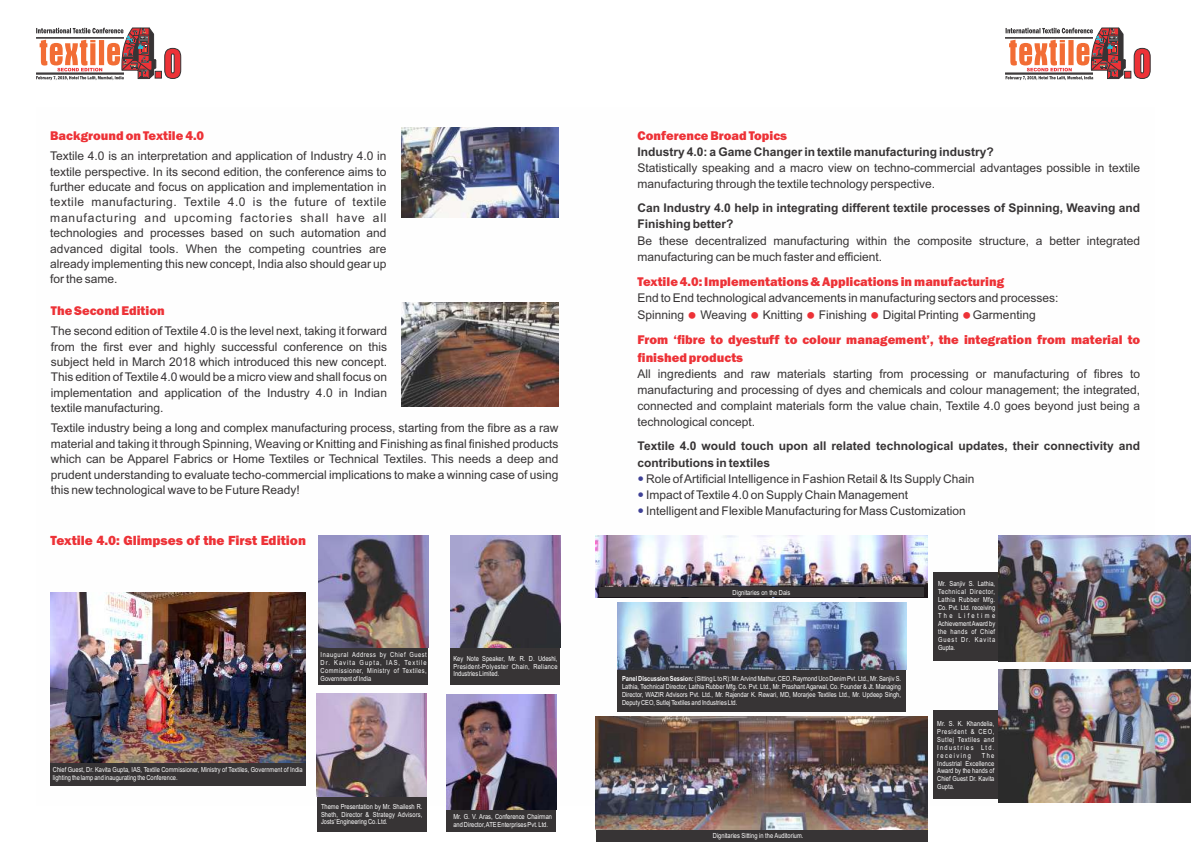
<style>
.page{position:relative;width:1191px;height:842px;background:#fff}
.page>*{position:absolute;margin:0;border:0;box-sizing:border-box;transform-origin:0 0}
.t1{font:800 13.7px "Franklin Gothic";color:#ed3237}
.t2{font:800 13px/17.7px "Franklin Gothic";color:#ed3237}
.t3{font:12px/15.4px "Arial";color:#373435;text-align:justify}
.t4{font:700 12px/16.1px "Arial";color:#373435}
.t5{font:7px/7.9px "Arial Narrow";color:#fefefe;text-align:justify}
.s1{font-weight:700}
</style>
<div class="page">
<img style="left:401px;top:128px;width:157px;height:89px">
<img style="left:401px;top:302px;width:157px;height:105px">
<img style="left:596px;top:716px;width:331px;height:114px">
<div style="left:50px;top:762px;width:255px;height:24px;background:#373435"></div>
<div style="left:318px;top:621px;width:110px;height:64px;background:#373435"></div>
<div style="left:450px;top:621px;width:110px;height:64px;background:#373435"></div>
<img style="left:318px;top:536px;width:110px;height:112px">
<img style="left:450px;top:536px;width:110px;height:112px">
<div style="left:933px;top:572px;width:80px;height:89px;background:#373435"></div>
<div style="left:617px;top:666px;width:289px;height:46px;background:#373435"></div>
<div style="left:933px;top:710px;width:80px;height:89px;background:#373435"></div>
<img style="left:617px;top:602px;width:289px;height:68px">
<div style="left:596px;top:830px;width:331px;height:11px;background:#373435"></div>
<div style="left:446px;top:753px;width:110px;height:79px;background:#373435"></div>
<img style="left:446px;top:694px;width:110px;height:115px">
<div style="left:317px;top:758px;width:110px;height:74px;background:#373435"></div>
<img style="left:317px;top:694px;width:110px;height:103px">
<img style="left:998px;top:536px;width:193px;height:125px">
<img style="left:998px;top:669px;width:193px;height:134px">
<img style="left:50px;top:592px;width:255px;height:170px">
<img style="left:595px;top:535px;width:332px;height:63px">
<div style="left:599px;top:588px;width:324px;height:9px;background:#373435"></div>
<svg style="left:1005px;top:27px;width:146px;height:54px"></svg>
<img style="left:1005px;top:73px;width:88px;height:2px">
<img style="left:1005px;top:37px;width:88px;height:2px">
<svg style="left:36px;top:27px;width:146px;height:54px"></svg>
<img style="left:36px;top:73px;width:87px;height:2px">
<img style="left:36px;top:37px;width:87px;height:2px">
<p class="t2" style="left:50px;top:128px;width:156px">Background on Textile 4.0</p>
<p class="t3" style="left:50px;top:149px;width:338px">Textile 4.0 is an interpretation and application of Industry 4.0 in textile perspective. In its second edition, the conference aims to further educate and focus on application and implementation in textile manufacturing. Textile 4.0 is the future of textile manufacturing and upcoming factories shall have all technologies and processes based on such automation and advanced digital tools. When the competing countries are already implementing this new concept, India also should gear up for the same.</p>
<p class="t2" style="left:51px;top:303px;width:115px">The Second Edition</p>
<p class="t3" style="left:51px;top:324px;width:338px">The second edition of Textile 4.0 is the level next, taking it forward from the first ever and highly successful conference on this subject held in March 2018 which introduced this new concept.<br>This edition of Textile 4.0 would be a micro view and shall focus on implementation and application of the Industry 4.0 in Indian textile manufacturing.</p>
<p class="t3" style="left:51px;top:421px;width:509px">Textile industry being a long and complex manufacturing process, starting from the fibre as a raw material and taking it through Spinning, Weaving or Knitting and Finishing as final finished products which can be Apparel Fabrics or Home Textiles or Technical Textiles. This needs a deep and prudent understanding to evaluate techo-commercial implications to make a winning case of using this new technological wave to be Future Ready!</p>
<p class="t1" style="left:50px;top:536px;width:257px">Textile 4.0: Glimpses of the First Edition</p>
<p class="t5" style="left:320px;top:651px;width:108px">Inaugural Address by Chief Guest Dr. Kavita Gupta, IAS, Textile Commissioner, Ministry of Textiles, Government of India</p>
<p class="t5" style="left:453px;top:655px;width:106px">Key Note Speaker, Mr. R. D. Udeshi, President-Polyester Chain, Reliance Industries Limited.</p>
<p class="t5" style="left:53px;top:766px;width:251px">Chief Guest, Dr. Kavita Gupta, IAS, Textile Commissioner, Ministry of Textiles, Government of India lighting the lamp and inaugurating the Conference.</p>
<p class="t5" style="left:321px;top:803px;width:103px">Theme Presentation by Mr. Shailesh R.<br>Sheth, Director &amp; Strategy Advisors, Josts’Engineering Co. Ltd.</p>
<p class="t5" style="left:453px;top:813px;width:100px">Mr. G. V. Aras, Conference Chairman and Director, ATE Enterprises Pvt. Ltd.</p>
<p class="t2" style="left:637px;top:127px;width:151px">Conference Broad Topics</p>
<p class="t4" style="left:637px;top:145px;width:358px">Industry 4.0: a Game Changer in textile manufacturing industry?</p>
<p class="t3" style="left:637px;top:161px;width:504px;line-height:16.1px">Statistically speaking and a macro view on techno-commercial advantages possible in textile manufacturing through the textile technology perspective.</p>
<p class="t4" style="left:637px;top:201px;width:504px">Can Industry 4.0 help in integrating different textile processes of Spinning, Weaving and<br>Finishing better?</p>
<p class="t3" style="left:637px;top:233px;width:504px;line-height:16.1px">Be these decentralized manufacturing within the composite structure, a better integrated manufacturing can be much faster and efficient.</p>
<p class="t2" style="left:637px;top:274px;width:368px">Textile 4.0: Implementations &amp; Applications in manufacturing</p>
<p class="t3" style="left:637px;top:291px;width:422px;line-height:16.1px">End to End technological advancements in manufacturing sectors and processes:<br>Spinning</p>
<p class="t3" style="left:700px;top:308px;width:48px">Weaving</p>
<p class="t3" style="left:763px;top:308px;width:42px">Knitting</p>
<p class="t3" style="left:819px;top:308px;width:50px">Finishing</p>
<p class="t3" style="left:883px;top:308px;width:154px">Digital Printing Garmenting</p>
<p class="t2" style="left:637px;top:332px;width:504px">From ‘fibre to dyestuff to colour management’, the integration from material to finished products</p>
<p class="t3" style="left:637px;top:367px;width:504px;line-height:16.1px">All ingredients and raw materials starting from processing or manufacturing of fibres to manufacturing and processing of dyes and chemicals and colour management; the integrated, connected and complaint materials form the value chain, Textile 4.0 goes beyond just being a technological concept.</p>
<p class="t4" style="left:637px;top:439px;width:504px">Textile 4.0 would touch upon all related technological updates, their connectivity and contributions in textiles</p>
<p class="t3" style="left:646px;top:471px;width:330px;line-height:16.1px;text-align:left">Role of Artificial Intelligence in Fashion Retail &amp; Its Supply Chain<br>Impact of Textile 4.0 on Supply Chain Management<br>Intelligent and Flexible Manufacturing for Mass Customization</p>
<p class="t5" style="left:732px;top:589px;width:59px">Dignitaries on the Dais</p>
<p class="t5" style="left:622px;top:675px;width:281px"><span class="s1">Panel Discussion Session:</span> (Sitting Lto R): Mr. Arvind Mathur, CEO, Raymond Uco Denim Pvt. Ltd., Mr. Sanjiv S.<br>Lathia, Technical Director, Lathia Rubber Mfg. Co. Pvt. Ltd., Mr. Prashant Agarwal, Co. Founder &amp; Jt. Managing Director, WAZIR Advisors Pvt. Ltd., Mr. Rajendar K. Rewari, MD, Morarjee Textiles Ltd., Mr. Updeep Singh, Deputy CEO, Sutlej Textiles and Industries Ltd.</p>
<p class="t5" style="left:713px;top:832px;width:92px">Dignitaries Sitting in the Auditorium.</p>
<p class="t5" style="left:938px;top:581px;width:59px">Mr. Sanjiv S. Lathia, Technical Director, Lathia Rubber Mfg.<br>Co. Pvt. Ltd. receiving The Lifetime Achievement Award by the hands of Chief Guest Dr. Kavita Gupta.</p>
<p class="t5" style="left:937px;top:720px;width:59px">Mr. S. K. Khandelia, President &amp; CEO, Sutlej Textiles and Industries Ltd. receiving</p>
<p class="t5" style="left:937px;top:752px;width:59px;text-indent:45px">The Industrial Excellence Award by the hands of Chief Guest Dr. Kavita Gupta.</p>
</div>
